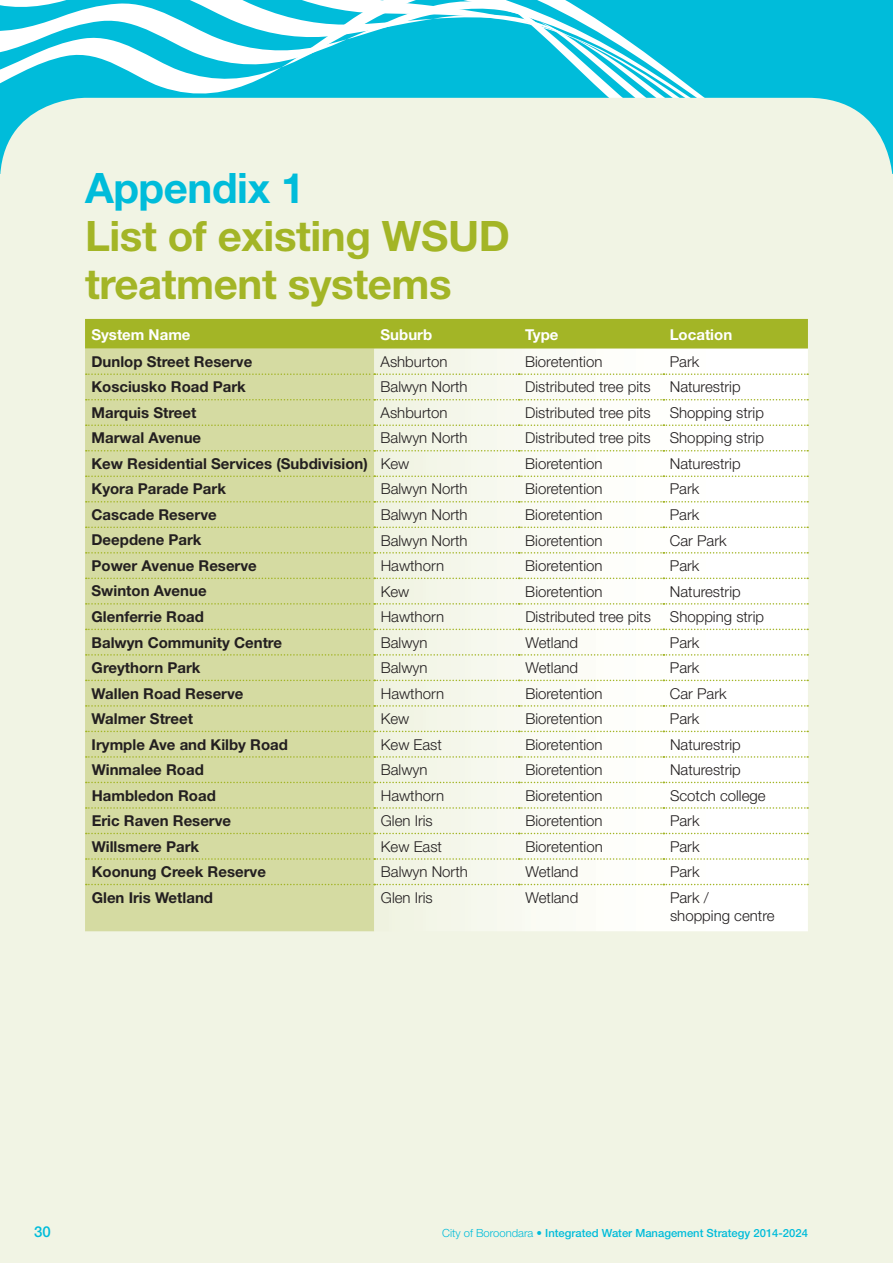
<style>
.page{position:relative;width:893px;height:1263px;background:#fff}
.page>*{position:absolute;margin:0;border:0;box-sizing:border-box;transform-origin:0 0}
.t1{font:700 42px/48px "Helvetica Neue";letter-spacing:-.01em;color:#a3b526}
.t2{font:700 42px "Helvetica Neue";letter-spacing:-.01em;color:#00bcda}
.t3{font:300 15px/18px "Helvetica Neue";color:#231f20}
.t4{font:700 15px "Helvetica Neue";color:#231f20}
.t5{font:700 15px "Helvetica Neue";color:#fff}
.t6{font:500 15px "Helvetica Neue";color:#00bcda}
.t7{font:500 11.25px "Helvetica Neue";color:#00bcda}
.s1{font-weight:300}
</style>
<div class="page">
<div style="left:0;top:0;width:893px;height:174px;background:#00bcda"></div>
<svg style="left:0;top:0;width:814px;height:98px"></svg>
<div style="left:0;top:98px;width:893px;height:1165px;background:#f1f4e4"></div>
<div style="left:85px;top:319px;width:723px;height:30px;background:#a3b526"></div>
<div style="left:85px;top:349px;width:289px;height:582px;background:#d5dba2"></div>
<svg style="left:374px;top:349px;width:434px;height:582px"></svg>
<svg style="left:86px;top:373px;width:722px;height:2px"></svg>
<svg style="left:86px;top:399px;width:722px;height:1px"></svg>
<svg style="left:86px;top:424px;width:722px;height:2px"></svg>
<svg style="left:86px;top:450px;width:722px;height:1px"></svg>
<svg style="left:86px;top:475px;width:722px;height:2px"></svg>
<svg style="left:86px;top:501px;width:722px;height:1px"></svg>
<svg style="left:86px;top:526px;width:722px;height:2px"></svg>
<svg style="left:86px;top:552px;width:722px;height:2px"></svg>
<svg style="left:86px;top:578px;width:722px;height:1px"></svg>
<svg style="left:86px;top:603px;width:722px;height:2px"></svg>
<svg style="left:86px;top:629px;width:722px;height:1px"></svg>
<svg style="left:86px;top:654px;width:722px;height:2px"></svg>
<svg style="left:86px;top:680px;width:722px;height:1px"></svg>
<svg style="left:86px;top:705px;width:722px;height:2px"></svg>
<svg style="left:86px;top:731px;width:722px;height:1px"></svg>
<svg style="left:86px;top:756px;width:722px;height:2px"></svg>
<svg style="left:86px;top:782px;width:722px;height:1px"></svg>
<svg style="left:86px;top:807px;width:722px;height:2px"></svg>
<svg style="left:86px;top:833px;width:722px;height:1px"></svg>
<svg style="left:86px;top:858px;width:722px;height:2px"></svg>
<svg style="left:86px;top:884px;width:722px;height:1px"></svg>
<h1 class="t2" style="left:85px;top:162px;width:221px">Appendix 1</h1>
<h1 class="t1" style="left:85px;top:211px;width:426px">List of existing WSUD treatment systems</h1>
<p class="t5" style="left:91px;top:325px;width:101px">System Name</p>
<p class="t5" style="left:381px;top:325px;width:53px">Suburb</p>
<p class="t5" style="left:525px;top:325px;width:35px">Type</p>
<p class="t5" style="left:670px;top:325px;width:64px">Location</p>
<p class="t4" style="left:91px;top:352px;width:162px">Dunlop Street Reserve</p>
<p class="t3" style="left:381px;top:352px;width:68px">Ashburton</p>
<p class="t3" style="left:525px;top:352px;width:79px">Bioretention</p>
<p class="t3" style="left:670px;top:352px;width:31px">Park</p>
<p class="t4" style="left:91px;top:378px;width:156px">Kosciusko Road Park</p>
<p class="t3" style="left:381px;top:378px;width:88px">Balwyn North</p>
<p class="t3" style="left:525px;top:378px;width:127px">Distributed tree pits</p>
<p class="t3" style="left:670px;top:378px;width:72px">Naturestrip</p>
<p class="t4" style="left:91px;top:403px;width:107px">Marquis Street</p>
<p class="t3" style="left:381px;top:403px;width:68px">Ashburton</p>
<p class="t3" style="left:525px;top:403px;width:127px">Distributed tree pits</p>
<p class="t3" style="left:670px;top:403px;width:96px">Shopping strip</p>
<p class="t4" style="left:91px;top:429px;width:111px">Marwal Avenue</p>
<p class="t3" style="left:381px;top:429px;width:88px">Balwyn North</p>
<p class="t3" style="left:525px;top:429px;width:127px">Distributed tree pits</p>
<p class="t3" style="left:670px;top:429px;width:96px">Shopping strip</p>
<p class="t4" style="left:91px;top:454px;width:319px">Kew Residential Services (Subdivision) <span class="s1">Kew</span></p>
<p class="t3" style="left:525px;top:454px;width:79px">Bioretention</p>
<p class="t3" style="left:670px;top:454px;width:72px">Naturestrip</p>
<p class="t4" style="left:92px;top:480px;width:136px">Kyora Parade Park</p>
<p class="t3" style="left:381px;top:480px;width:88px">Balwyn North</p>
<p class="t3" style="left:525px;top:480px;width:79px">Bioretention</p>
<p class="t3" style="left:670px;top:480px;width:31px">Park</p>
<p class="t4" style="left:92px;top:505px;width:127px">Cascade Reserve</p>
<p class="t3" style="left:381px;top:505px;width:88px">Balwyn North</p>
<p class="t3" style="left:525px;top:505px;width:79px">Bioretention</p>
<p class="t3" style="left:670px;top:505px;width:31px">Park</p>
<p class="t4" style="left:92px;top:531px;width:112px">Deepdene Park</p>
<p class="t3" style="left:381px;top:531px;width:88px">Balwyn North</p>
<p class="t3" style="left:525px;top:531px;width:79px">Bioretention</p>
<p class="t3" style="left:670px;top:531px;width:58px">Car Park</p>
<p class="t4" style="left:92px;top:556px;width:167px">Power Avenue Reserve</p>
<p class="t3" style="left:381px;top:556px;width:65px">Hawthorn</p>
<p class="t3" style="left:525px;top:556px;width:79px">Bioretention</p>
<p class="t3" style="left:670px;top:556px;width:31px">Park</p>
<p class="t4" style="left:92px;top:582px;width:117px">Swinton Avenue</p>
<p class="t3" style="left:381px;top:582px;width:30px">Kew</p>
<p class="t3" style="left:525px;top:582px;width:79px">Bioretention</p>
<p class="t3" style="left:670px;top:582px;width:72px">Naturestrip</p>
<p class="t4" style="left:92px;top:607px;width:114px">Glenferrie Road</p>
<p class="t3" style="left:381px;top:607px;width:65px">Hawthorn</p>
<p class="t3" style="left:525px;top:607px;width:127px">Distributed tree pits</p>
<p class="t3" style="left:670px;top:607px;width:96px">Shopping strip</p>
<p class="t4" style="left:92px;top:633px;width:192px">Balwyn Community Centre</p>
<p class="t3" style="left:381px;top:633px;width:48px">Balwyn</p>
<p class="t3" style="left:525px;top:633px;width:54px">Wetland</p>
<p class="t3" style="left:670px;top:633px;width:31px">Park</p>
<p class="t4" style="left:92px;top:658px;width:110px">Greythorn Park</p>
<p class="t3" style="left:381px;top:658px;width:48px">Balwyn</p>
<p class="t3" style="left:525px;top:658px;width:54px">Wetland</p>
<p class="t3" style="left:670px;top:658px;width:31px">Park</p>
<p class="t4" style="left:92px;top:684px;width:153px">Wallen Road Reserve</p>
<p class="t3" style="left:381px;top:684px;width:65px">Hawthorn</p>
<p class="t3" style="left:525px;top:684px;width:79px">Bioretention</p>
<p class="t3" style="left:670px;top:684px;width:58px">Car Park</p>
<p class="t4" style="left:92px;top:709px;width:103px">Walmer Street</p>
<p class="t3" style="left:381px;top:709px;width:30px">Kew</p>
<p class="t3" style="left:525px;top:709px;width:79px">Bioretention</p>
<p class="t3" style="left:670px;top:709px;width:31px">Park</p>
<p class="t4" style="left:92px;top:735px;width:198px">Irymple Ave and Kilby Road</p>
<p class="t3" style="left:381px;top:735px;width:63px">Kew East</p>
<p class="t3" style="left:525px;top:735px;width:79px">Bioretention</p>
<p class="t3" style="left:670px;top:735px;width:72px">Naturestrip</p>
<p class="t4" style="left:92px;top:760px;width:114px">Winmalee Road</p>
<p class="t3" style="left:381px;top:760px;width:48px">Balwyn</p>
<p class="t3" style="left:525px;top:760px;width:79px">Bioretention</p>
<p class="t3" style="left:670px;top:760px;width:72px">Naturestrip</p>
<p class="t4" style="left:92px;top:786px;width:126px">Hambledon Road</p>
<p class="t3" style="left:381px;top:786px;width:65px">Hawthorn</p>
<p class="t3" style="left:525px;top:786px;width:79px">Bioretention</p>
<p class="t3" style="left:670px;top:786px;width:97px">Scotch college</p>
<p class="t4" style="left:92px;top:811px;width:141px">Eric Raven Reserve</p>
<p class="t3" style="left:381px;top:811px;width:53px">Glen Iris</p>
<p class="t3" style="left:525px;top:811px;width:79px">Bioretention</p>
<p class="t3" style="left:670px;top:811px;width:31px">Park</p>
<p class="t4" style="left:92px;top:837px;width:109px">Willsmere Park</p>
<p class="t3" style="left:381px;top:837px;width:63px">Kew East</p>
<p class="t3" style="left:525px;top:837px;width:79px">Bioretention</p>
<p class="t3" style="left:670px;top:837px;width:31px">Park</p>
<p class="t4" style="left:92px;top:862px;width:176px">Koonung Creek Reserve</p>
<p class="t3" style="left:381px;top:862px;width:88px">Balwyn North</p>
<p class="t3" style="left:525px;top:862px;width:54px">Wetland</p>
<p class="t3" style="left:670px;top:862px;width:31px">Park</p>
<p class="t4" style="left:92px;top:888px;width:123px">Glen Iris Wetland</p>
<p class="t3" style="left:381px;top:888px;width:53px">Glen Iris</p>
<p class="t3" style="left:525px;top:888px;width:54px">Wetland</p>
<p class="t3" style="left:670px;top:888px;width:106px">Park /<br>shopping centre</p>
<p class="t6" style="left:34px;top:1223px;width:18px">30</p>
<p class="t7" style="left:442px;top:1227px;width:367px"><span class="s1">City of Boroondara •</span> Integrated Water Management Strategy 2014-2024</p>
</div>
